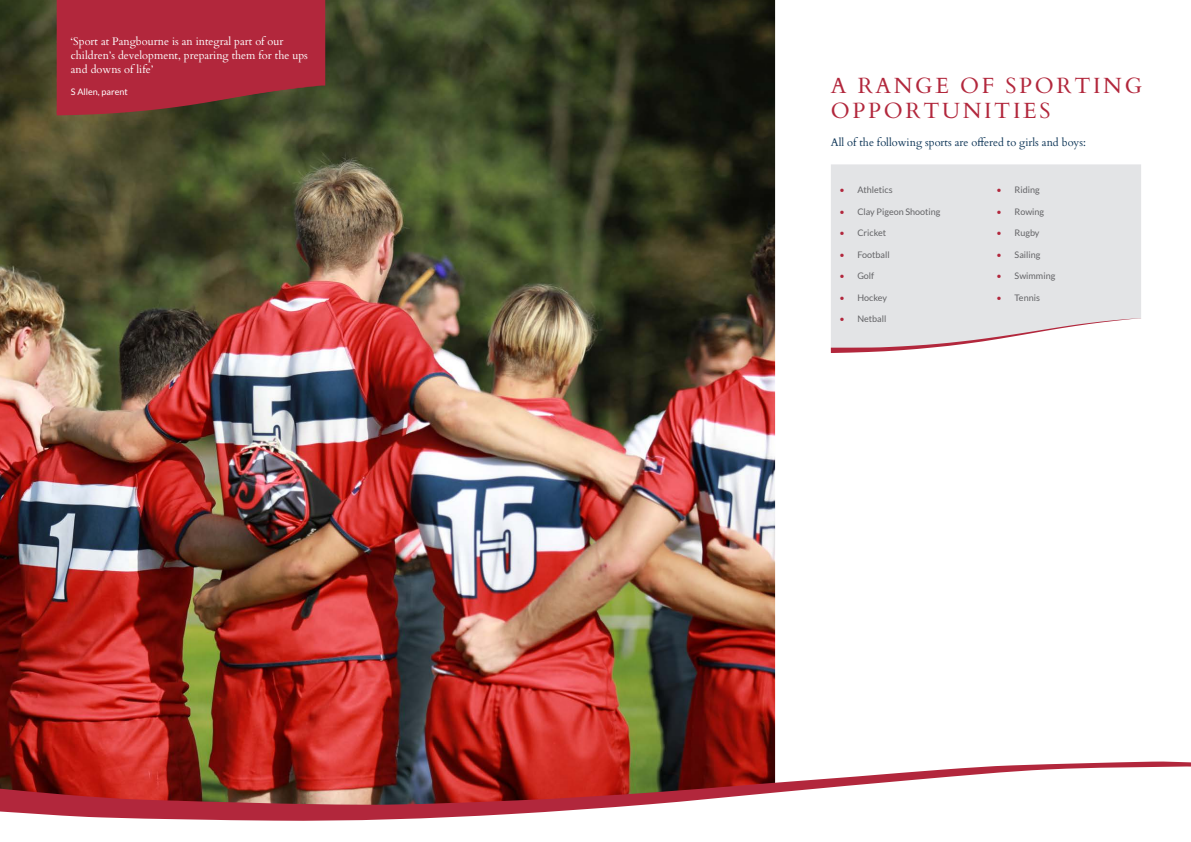
<style>
.page{position:relative;width:1191px;height:842px;background:#fff}
.page>*{position:absolute;margin:0;border:0;box-sizing:border-box;transform-origin:0 0}
.t1{font:22px/25px "Cardo";letter-spacing:.12em;color:#b2273c}
.t2{font:11px/14px "Cardo";color:#fff}
.t3{font:11px "Cardo";color:#0b3355}
.t4{font:9px "Lato";color:#636366}
.t5{font:9px "Lato";color:#fff}
.s1{color:#b2273c}
</style>
<div class="page">
<img style="left:0;top:0;width:775px;height:761px">
<svg style="left:57px;top:0;width:268px;height:115px;background:#a52a39"></svg>
<svg style="left:0;top:761px;width:1191px;height:60px"></svg>
<div style="left:831px;top:164px;width:310px;height:154px;background:#e3e4e6"></div>
<svg style="left:831px;top:318px;width:310px;height:35px"></svg>
<p class="t2" style="left:71px;top:34px;width:238px">‘Sport at Pangbourne is an integral part of our children’s development, preparing them for the ups and downs of life’</p>
<p class="t5" style="left:71px;top:87px;width:58px">S Allen, parent</p>
<p class="t1" style="left:831px;top:72px;width:313px">A RANGE OF SPORTING<br>OPPORTUNITIES</p>
<p class="t3" style="left:831px;top:134px;width:256px">All of the following sports are offered to girls and boys:</p>
<p class="t4" style="left:839px;top:185px;width:55px"><span class="s1">•</span> Athletics</p>
<p class="t4" style="left:839px;top:206px;width:103px"><span class="s1">•</span> Clay Pigeon Shooting</p>
<p class="t4" style="left:839px;top:228px;width:48px"><span class="s1">•</span> Cricket</p>
<p class="t4" style="left:839px;top:249px;width:52px"><span class="s1">•</span> Football</p>
<p class="t4" style="left:839px;top:271px;width:36px"><span class="s1">•</span> Golf</p>
<p class="t4" style="left:839px;top:292px;width:49px"><span class="s1">•</span> Hockey</p>
<p class="t4" style="left:839px;top:314px;width:49px"><span class="s1">•</span> Netball</p>
<p class="t4" style="left:996px;top:185px;width:45px"><span class="s1">•</span> Riding</p>
<p class="t4" style="left:996px;top:206px;width:49px"><span class="s1">•</span> Rowing</p>
<p class="t4" style="left:996px;top:228px;width:44px"><span class="s1">•</span> Rugby</p>
<p class="t4" style="left:996px;top:249px;width:45px"><span class="s1">•</span> Sailing</p>
<p class="t4" style="left:996px;top:271px;width:60px"><span class="s1">•</span> Swimming</p>
<p class="t4" style="left:996px;top:292px;width:45px"><span class="s1">•</span> Tennis</p>
</div>
